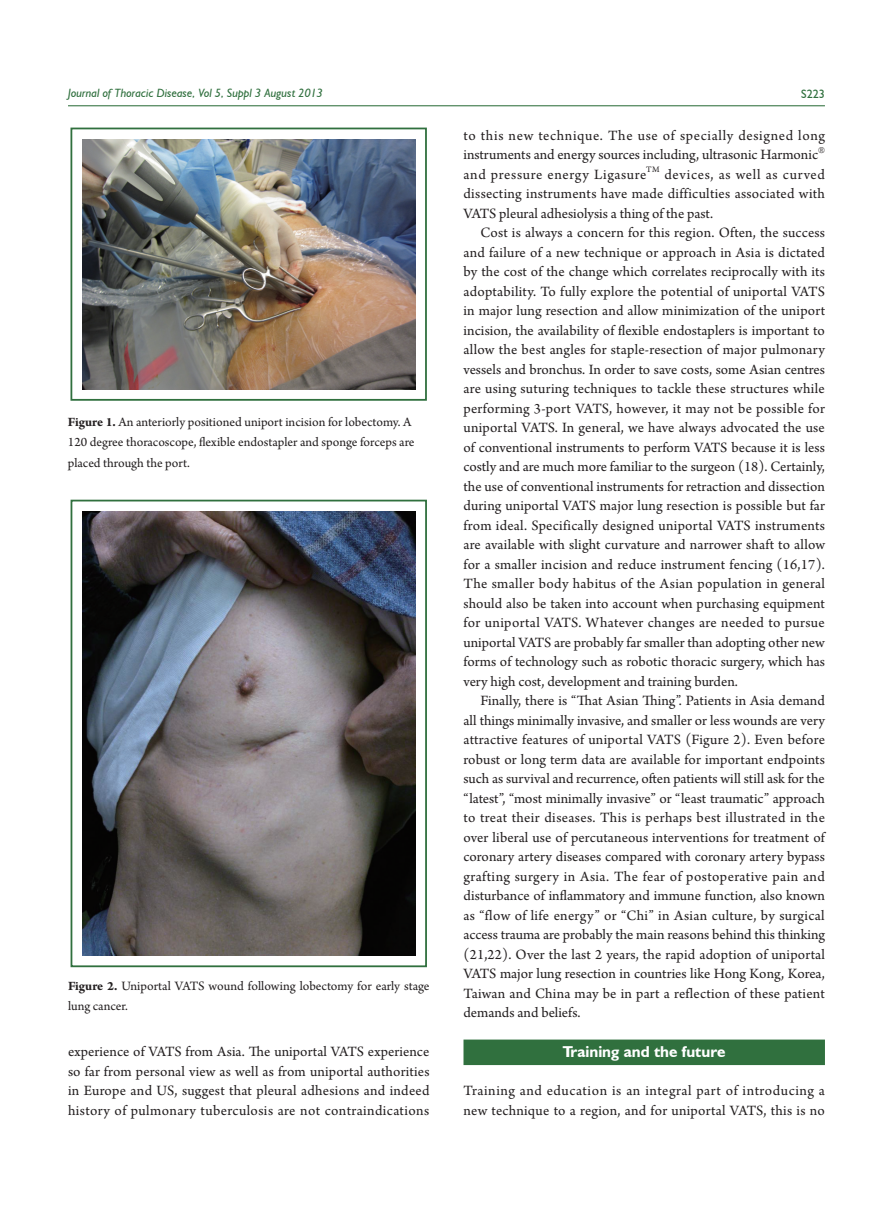
<style>
.page{position:relative;width:893px;height:1212px;background:#fff}
.page>*{position:absolute;margin:0;border:0;box-sizing:border-box;transform-origin:0 0}
.一级标题-JTD-1行{font:700 15.75px "Humanist 521 BT";color:#fff}
.t1{font:15px/19.5px "Arno Pro";letter-spacing:.015em;color:#231f20;text-align:justify}
.t2{font:15px/19.5px "Arno Pro";letter-spacing:.035em;color:#231f20}
.t3{font:13.5px/20.2px "Arno Pro";color:#231f20}
.t4{font:italic 12px "Humanist 521 BT";color:#30703e}
.t5{font:12px "Humanist 521 BT";color:#30703e}
.t6{font:8.7px "Arno Pro";color:#231f20}
.s1{font-weight:700}
</style>
<div class="page">
<hr style="left:68px;top:105px;width:757px;height:1px;background:#30703e">
<div style="left:463px;top:1039px;width:362px;height:26px;background:#30703e"></div>
<img style="left:82px;top:139px;width:333px;height:250px">
<div style="left:70px;top:128px;width:357px;height:273px;border:2px solid #30703e"></div>
<img style="left:82px;top:511px;width:333px;height:445px">
<div style="left:71px;top:500px;width:356px;height:467px;border:2px solid #30703e"></div>
<p class="t4" style="left:68px;top:86px;width:256px">Journal of Thoracic Disease, Vol 5, Suppl 3 August 2013</p>
<p class="t5" style="left:801px;top:87px;width:25px">S223</p>
<p class="t2" style="left:463px;top:126px;width:363px">to this new technique. The use of specially designed long instruments and energy sources including, ultrasonic Harmonic and pressure energy Ligasure</p>
<p class="t6" style="left:646px;top:164px;width:15px">TM</p>
<p class="t1" style="left:463px;top:165px;width:363px;text-indent:201px">devices, as well as curved dissecting instruments have made difficulties associated with VATS pleural adhesiolysis a thing of the past.</p>
<p class="t1" style="left:463px;top:224px;width:363px;text-indent:17px">Cost is always a concern for this region. Often, the success and failure of a new technique or approach in Asia is dictated by the cost of the change which correlates reciprocally with its adoptability. To fully explore the potential of uniportal VATS in major lung resection and allow minimization of the uniport incision, the availability of flexible endostaplers is important to allow the best angles for staple-resection of major pulmonary vessels and bronchus. In order to save costs, some Asian centres are using suturing techniques to tackle these structures while performing 3-port VATS, however, it may not be possible for uniportal VATS. In general, we have always advocated the use of conventional instruments to perform VATS because it is less costly and are much more familiar to the surgeon (18). Certainly, the use of conventional instruments for retraction and dissection during uniportal VATS major lung resection is possible but far from ideal. Specifically designed uniportal VATS instruments are available with slight curvature and narrower shaft to allow for a smaller incision and reduce instrument fencing (16,17).<br>The smaller body habitus of the Asian population in general should also be taken into account when purchasing equipment for uniportal VATS. Whatever changes are needed to pursue uniportal VATS are probably far smaller than adopting other new forms of technology such as robotic thoracic surgery, which has very high cost, development and training burden.</p>
<p class="t1" style="left:463px;top:692px;width:363px;text-indent:17px">Finally, there is “That Asian Thing”. Patients in Asia demand all things minimally invasive, and smaller or less wounds are very attractive features of uniportal VATS (Figure 2). Even before robust or long term data are available for important endpoints such as survival and recurrence, often patients will still ask for the “latest”, “most minimally invasive” or “least traumatic” approach to treat their diseases. This is perhaps best illustrated in the over liberal use of percutaneous interventions for treatment of coronary artery diseases compared with coronary artery bypass grafting surgery in Asia. The fear of postoperative pain and disturbance of inflammatory and immune function, also known as “flow of life energy” or “Chi” in Asian culture, by surgical access trauma are probably the main reasons behind this thinking (21,22). Over the last 2 years, the rapid adoption of uniportal VATS major lung resection in countries like Hong Kong, Korea, Taiwan and China may be in part a reflection of these patient demands and beliefs.</p>
<p class="一级标题-JTD-1行" style="left:563px;top:1042px;width:164px">Training and the future</p>
<p class="t1" style="left:463px;top:1082px;width:363px">Training and education is an integral part of introducing a new technique to a region, and for uniportal VATS, this is no</p>
<p class="t3" style="left:68px;top:413px;width:348px"><span class="s1">Figure 1.</span> An anteriorly positioned uniport incision for lobectomy. A<br>120 degree thoracoscope, flexible endostapler and sponge forceps are placed through the port.</p>
<p class="t3" style="left:68px;top:976px;width:363px"><span class="s1">Figure 2.</span> Uniportal VATS wound following lobectomy for early stage lung cancer.</p>
<p class="t1" style="left:68px;top:1043px;width:363px">experience of VATS from Asia. The uniportal VATS experience so far from personal view as well as from uniportal authorities in Europe and US, suggest that pleural adhesions and indeed history of pulmonary tuberculosis are not contraindications</p>
</div>
